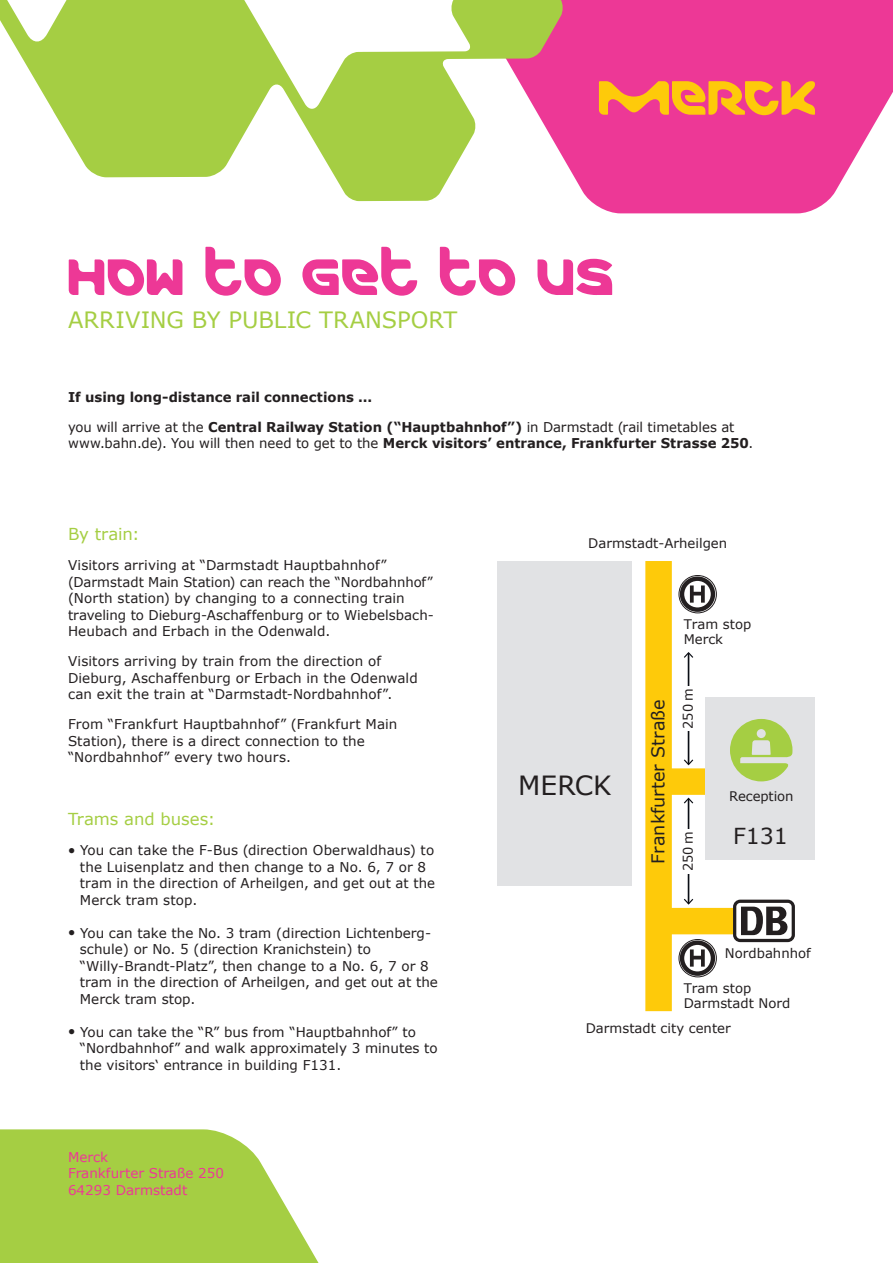
<style>
.page{position:relative;width:893px;height:1263px;background:#fff}
.page>*{position:absolute;margin:0;border:0;box-sizing:border-box;transform-origin:0 0}
.t1{font:51.75px "Merck";color:#ed3896}
.t2{font:26.4px "Verdana";color:#231f20}
.t3{font:22.5px "Verdana";letter-spacing:-.005em;color:#a5ce43}
.t4{font:22.05px "Verdana";color:#231f20}
.t5{font:17.7px "Verdana";color:#231f20}
.t6{font:16.5px "Verdana";color:#a5ce43}
.t7{font:13.5px/16.5px "Verdana";color:#231f20}
.t8{font:13.5px/16.5px "Verdana";color:#ed3896}
.t9{font:700 13.5px "Verdana";color:#231f20}
.t10{font:13.2px/15.5px "Verdana";color:#231f20}
.s1{font-weight:700}
.s2{font-size:12px}
</style>
<div class="page">
<svg style="left:0;top:1129px;width:319px;height:134px;background:#b0d45b"></svg>
<svg style="left:563px;top:0;width:330px;height:214px;background:#ee499f"></svg>
<svg style="left:0;top:0;width:563px;height:201px;fill:#a5ce43"></svg>
<hr style="left:688px;top:799px;width:1px;height:104px;background:#0a0d14">
<svg style="left:684px;top:899px;width:9px;height:6px"></svg>
<svg style="left:684px;top:798px;width:9px;height:5px"></svg>
<div style="left:680px;top:829px;width:19px;height:44px;background:#fff"></div>
<div style="left:666px;top:768px;width:40px;height:27px;background:#feca0a"></div>
<div style="left:666px;top:908px;width:68px;height:26px;background:#feca0a"></div>
<div style="left:645px;top:561px;width:27px;height:450px;background:#feca0a"></div>
<hr style="left:688px;top:653px;width:1px;height:111px;background:#0a0d14">
<svg style="left:684px;top:759px;width:9px;height:6px"></svg>
<svg style="left:684px;top:652px;width:9px;height:6px"></svg>
<div style="left:680px;top:686px;width:18px;height:45px;background:#fff"></div>
<div style="left:705px;top:697px;width:110px;height:163px;background:#e1e2e4"></div>
<div style="left:498px;top:562px;width:134px;height:324px;background:#e1e2e4"></div>
<div style="left:733px;top:900px;width:62px;height:42px;background:#231f20;border-radius:7px"></div>
<div style="left:736px;top:903px;width:56px;height:36px;background:#fff;border-radius:4px"></div>
<svg style="left:741px;top:907px;width:47px;height:28px"></svg>
<div style="left:679px;top:575px;width:38px;height:38px;border:1px solid #231f20;border-radius:50%"></div>
<div style="left:680px;top:576px;width:35px;height:36px;border:4px solid #231f20;border-radius:50%"></div>
<svg style="left:690px;top:585px;width:15px;height:18px"></svg>
<div style="left:679px;top:939px;width:38px;height:38px;border:1px solid #231f20;border-radius:50%"></div>
<div style="left:680px;top:940px;width:35px;height:36px;border:4px solid #231f20;border-radius:50%"></div>
<svg style="left:690px;top:949px;width:15px;height:18px"></svg>
<svg style="left:730px;top:719px;width:62px;height:62px"></svg>
<svg style="left:599px;top:81px;width:216px;height:34px;background:#f68c44"></svg>
<h1 class="t1" style="left:68px;top:246px;width:548px">HOW TO GET TO US</h1>
<h3 class="t3" style="left:68px;top:305px;width:391px">ARRIVING BY PUBLIC TRANSPORT</h3>
<p class="t9" style="left:68px;top:388px;width:306px">If using long-distance rail connections ...</p>
<p class="t7" style="left:68px;top:419px;width:687px">you will arrive at the <span class="s1">Central Railway Station (“Hauptbahnhof”)</span> in Darmstadt (rail timetables at www.bahn.de). You will then need to get to the <span class="s1">Merck visitors’ entrance, Frankfurter Strasse 250</span>.</p>
<p class="t6" style="left:68px;top:524px;width:73px">By train:</p>
<p class="t7" style="left:68px;top:557px;width:367px">Visitors arriving at “Darmstadt Hauptbahnhof” (Darmstadt Main Station) can reach the “Nordbahnhof” (North station) by changing to a connecting train traveling to Dieburg-Aschaffenburg or to Wiebelsbach-Heubach and Erbach in the Odenwald.</p>
<p class="t7" style="left:68px;top:653px;width:351px">Visitors arriving by train from the direction of<br>Dieburg, Aschaffenburg or Erbach in the Odenwald can exit the train at “Darmstadt-Nordbahnhof”.</p>
<p class="t7" style="left:68px;top:716px;width:331px">From “Frankfurt Hauptbahnhof” (Frankfurt Main<br>Station), there is a direct connection to the “Nordbahnhof” every two hours.</p>
<p class="t6" style="left:68px;top:809px;width:149px">Trams and buses:</p>
<p class="t7" style="left:80px;top:842px;width:357px;text-indent:-12px"><span class="s2">●</span> You can take the F-Bus (direction Oberwaldhaus) to the Luisenplatz and then change to a No. 6, 7 or 8 tram in the direction of Arheilgen, and get out at the Merck tram stop.</p>
<p class="t7" style="left:80px;top:925px;width:360px;text-indent:-12px"><span class="s2">●</span> You can take the No. 3 tram (direction Lichtenberg&shy;schule) or No. 5 (direction Kranichstein) to “Willy-Brandt-Platz”, then change to a No. 6, 7 or 8 tram in the direction of Arheilgen, and get out at the Merck tram stop.</p>
<p class="t7" style="left:80px;top:1024px;width:359px;text-indent:-12px"><span class="s2">●</span> You can take the “R” bus from “Hauptbahnhof” to “Nordbahnhof” and walk approximately 3 minutes to the visitors‘ entrance in building F131.</p>
<p class="t8" style="left:68px;top:1149px;width:157px">Merck<br>Frankfurter Straße 250<br>64293 Darmstadt</p>
<p class="t10" style="left:588px;top:536px;width:140px">Darmstadt-Arheilgen</p>
<h2 class="t2" style="left:518px;top:768px;width:95px">MERCK</h2>
<h3 class="t5" style="left:647px;top:864px;width:166px;rotate:-90deg">Frankfurter Straße</h3>
<p class="t10" style="left:684px;top:616px;width:69px">Tram stop<br>Merck</p>
<p class="t10" style="left:681px;top:729px;width:42px;rotate:-90deg">250 m</p>
<p class="t10" style="left:681px;top:871px;width:42px;rotate:-90deg">250 m</p>
<p class="t10" style="left:729px;top:789px;width:66px">Reception</p>
<h3 class="t4" style="left:733px;top:821px;width:56px">F131</h3>
<p class="t10" style="left:725px;top:946px;width:87px">Nordbahnhof</p>
<p class="t10" style="left:684px;top:981px;width:108px">Tram stop<br>Darmstadt Nord</p>
<p class="t10" style="left:586px;top:1021px;width:146px">Darmstadt city center</p>
</div>
